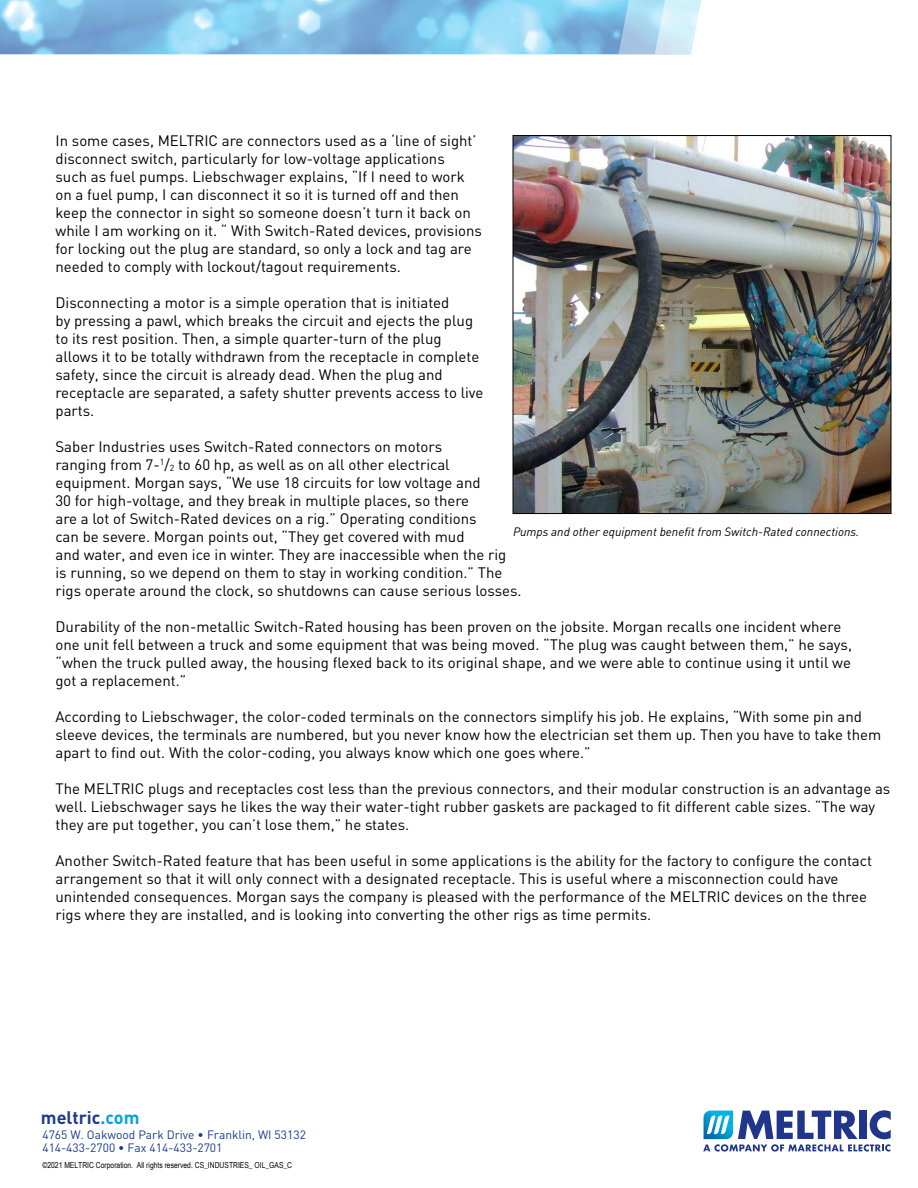
<style>
.page{position:relative;width:918px;height:1188px;background:#fff}
.page>*{position:absolute;margin:0;border:0;box-sizing:border-box;transform-origin:0 0}
.t1{font:700 18px "DIN";color:#1b3b8e}
.t2{font:15px/18px "DIN";color:#000}
.t3{font:12px/13.5px "DIN";color:#1b3b8e}
.t4{font:italic 12px "DIN";color:#000}
.t5{font:8.25px "Arial Narrow";color:#000}
.s1{font-size:8.7px}
.s2{color:#00a3d8}
</style>
<div class="page">
<svg style="left:703px;top:1110px;width:188px;height:42px"></svg>
<img style="left:0;top:0;width:618px;height:54px">
<svg style="left:618px;top:0;width:83px;height:54px;background:#bee0f2"></svg>
<img style="left:515px;top:137px;width:374px;height:375px">
<div style="left:513px;top:135px;width:378px;height:379px;border:1px solid #000"></div>
<p class="t2" style="left:56px;top:132px;width:428px">In some cases, MELTRIC are connectors used as a ‘line of sight’ disconnect switch, particularly for low-voltage applications<br>such as fuel pumps. Liebschwager explains, “If I need to work on a fuel pump, I can disconnect it so it is turned off and then keep the connector in sight so someone doesn’t turn it back on while I am working on it. “ With Switch-Rated devices, provisions for locking out the plug are standard, so only a lock and tag are needed to comply with lockout/tagout requirements.</p>
<p class="t2" style="left:56px;top:294px;width:429px">Disconnecting a motor is a simple operation that is initiated<br>by pressing a pawl, which breaks the circuit and ejects the plug to its rest position. Then, a simple quarter-turn of the plug allows it to be totally withdrawn from the receptacle in complete safety, since the circuit is already dead. When the plug and receptacle are separated, a safety shutter prevents access to live parts.</p>
<p class="t2" style="left:55px;top:438px;width:468px">Saber Industries uses Switch-Rated connectors on motors<br>ranging from 7-<sup>1</sup>/<span class="s1">2</span> to 60 hp, as well as on all other electrical equipment. Morgan says, “We use 18 circuits for low voltage and<br>30 for high-voltage, and they break in multiple places, so there<br>are a lot of Switch-Rated devices on a rig.” Operating conditions<br>can be severe. Morgan points out, “They get covered with mud<br>and water, and even ice in winter. They are inaccessible when the rig<br>is running, so we depend on them to stay in working condition.” The rigs operate around the clock, so shutdowns can cause serious losses.</p>
<p class="t2" style="left:55px;top:618px;width:798px">Durability of the non-metallic Switch-Rated housing has been proven on the jobsite. Morgan recalls one incident where one unit fell between a truck and some equipment that was being moved. “The plug was caught between them,” he says, “when the truck pulled away, the housing flexed back to its original shape, and we were able to continue using it until we got a replacement.”</p>
<p class="t2" style="left:55px;top:708px;width:827px">According to Liebschwager, the color-coded terminals on the connectors simplify his job. He explains, “With some pin and sleeve devices, the terminals are numbered, but you never know how the electrician set them up. Then you have to take them apart to find out. With the color-coding, you always know which one goes where.”</p>
<p class="t2" style="left:55px;top:780px;width:836px">The MELTRIC plugs and receptacles cost less than the previous connectors, and their modular construction is an advantage as well. Liebschwager says he likes the way their water-tight rubber gaskets are packaged to fit different cable sizes. “The way they are put together, you can’t lose them,” he states.</p>
<p class="t2" style="left:55px;top:852px;width:818px">Another Switch-Rated feature that has been useful in some applications is the ability for the factory to configure the contact arrangement so that it will only connect with a designated receptacle. This is useful where a misconnection could have unintended consequences. Morgan says the company is pleased with the performance of the MELTRIC devices on the three rigs where they are installed, and is looking into converting the other rigs as time permits.</p>
<p class="t4" style="left:513px;top:524px;width:348px">Pumps and other equipment benefit from Switch-Rated connections.</p>
<p class="t1" style="left:41px;top:1106px;width:100px">meltric<span class="s2">.com</span></p>
<p class="t3" style="left:42px;top:1127px;width:265px">4765 W. Oakwood Park Drive • Franklin, WI 53132<br>414-433-2700 • Fax 414-433-2701</p>
<p class="t5" style="left:42px;top:1159px;width:251px">©2021 MELTRIC Corporation. All rights reserved. CS_INDUSTRIES_ OIL_GAS_C</p>
</div>
